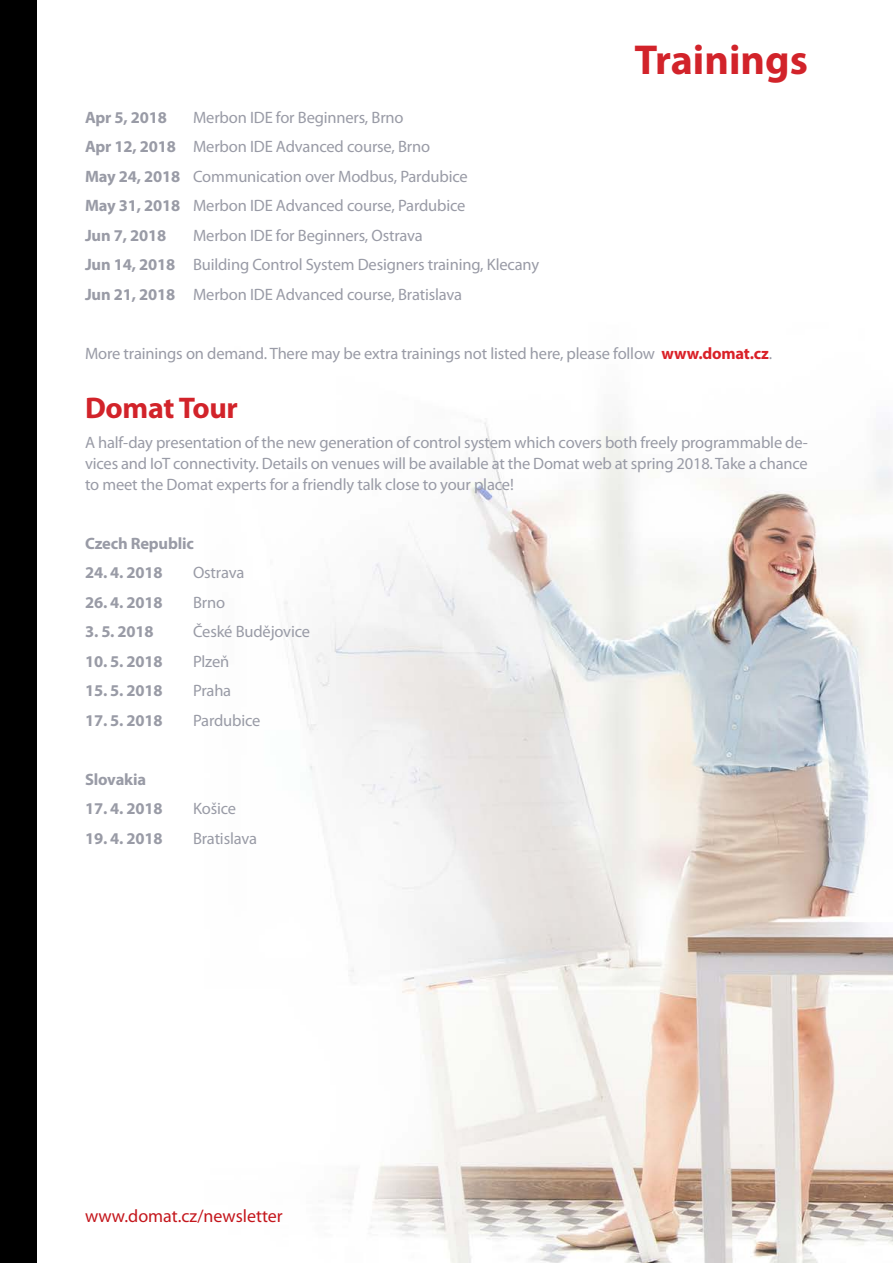
<style>
.page{position:relative;width:893px;height:1263px;background:#fff}
.page>*{position:absolute;margin:0;border:0;box-sizing:border-box;transform-origin:0 0}
.t1{font:700 42px "Myriad Pro";color:#d2232a}
.t2{font:700 30px "Myriad Pro";letter-spacing:-.01em;color:#d2232a}
.t3{font:18px "Myriad Pro";color:#c4161c}
.t4{font:16.5px/29.5px "Myriad Pro";letter-spacing:-.01em;color:#999ba6}
.t5{font:700 16.5px "Myriad Pro";letter-spacing:-.01em;color:#999ba6}
.s1{font-weight:700}
.s2{font-weight:700;color:#da2128}
</style>
<div class="page">
<img style="left:36px;top:0;width:857px;height:1263px">
<div style="left:0;top:0;width:36px;height:1263px;background:#000"></div>
<p class="t4" style="left:85px;top:103px;width:384px;text-indent:108px">Merbon IDE for Beginners, Brno<br><span class="s1">Apr 12, 2018</span> Merbon IDE Advanced course, Brno<br><span class="s1">May 24, 2018</span> Communication over Modbus, Pardubice <span class="s1">May 31, 2018</span> Merbon IDE Advanced course, Pardubice <span class="s1">Jun 7, 2018</span></p>
<p class="t5" style="left:85px;top:108px;width:83px">Apr 5, 2018</p>
<p class="t4" style="left:85px;top:221px;width:456px;text-indent:108px">Merbon IDE for Beginners, Ostrava<br><span class="s1">Jun 14, 2018</span> Building Control System Designers training, Klecany<br><span class="s1">Jun 21, 2018</span> Merbon IDE Advanced course, Bratislava</p>
<h1 class="t1" style="left:634px;top:36px;width:175px">Trainings</h1>
<p class="t4" style="left:85px;top:339px;width:689px">More trainings on demand. There may be extra trainings not listed here, please follow <span class="s2">www.domat.cz</span>.</p>
<h2 class="t2" style="left:85px;top:391px;width:154px">Domat Tour</h2>
<p class="t4" style="left:85px;top:432px;width:724px;line-height:21px;text-align:justify">A half-day presentation of the new generation of control system which covers both freely programmable de&shy;vices and IoT connectivity. Details on venues will be available at the Domat web at spring 2018. Take a chance to meet the Domat experts for a friendly talk close to your place!</p>
<p class="t5" style="left:85px;top:534px;width:110px">Czech Republic</p>
<p class="t5" style="left:85px;top:563px;width:79px">24. 4. 2018</p>
<p class="t4" style="left:193px;top:558px;width:53px">Ostrava</p>
<p class="t5" style="left:85px;top:593px;width:79px">26. 4. 2018</p>
<p class="t4" style="left:193px;top:588px;width:34px">Brno</p>
<p class="t5" style="left:85px;top:622px;width:70px">3. 5. 2018</p>
<p class="t4" style="left:193px;top:617px;width:119px">České Budějovice</p>
<p class="t5" style="left:85px;top:652px;width:79px">10. 5. 2018</p>
<p class="t4" style="left:193px;top:647px;width:38px">Plzeň</p>
<p class="t5" style="left:85px;top:681px;width:79px">15. 5. 2018</p>
<p class="t4" style="left:193px;top:676px;width:40px">Praha</p>
<p class="t5" style="left:85px;top:711px;width:79px">17. 5. 2018</p>
<p class="t4" style="left:193px;top:706px;width:69px">Pardubice</p>
<p class="t5" style="left:85px;top:770px;width:63px">Slovakia</p>
<p class="t5" style="left:85px;top:799px;width:79px">17. 4. 2018</p>
<p class="t4" style="left:193px;top:794px;width:45px">Košice</p>
<p class="t5" style="left:85px;top:829px;width:79px">19. 4. 2018</p>
<p class="t4" style="left:193px;top:824px;width:66px">Bratislava</p>
<p class="t3" style="left:85px;top:1206px;width:199px">www.domat.cz/newsletter</p>
</div>
